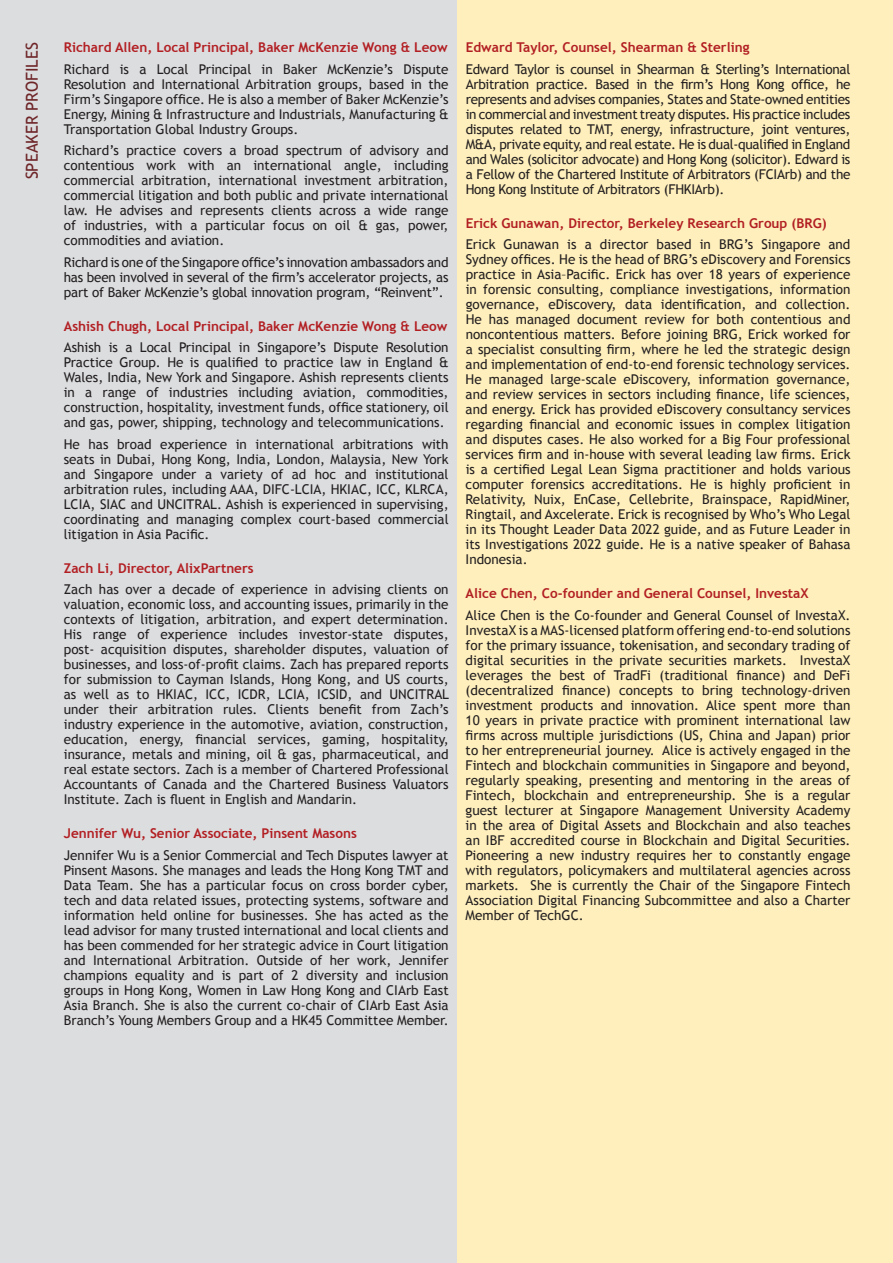
<style>
.page{position:relative;width:893px;height:1263px;background:#fff}
.page>*{position:absolute;margin:0;border:0;box-sizing:border-box;transform-origin:0 0}
.t1{font:16.5px "Trebuchet MS";color:#6e2528}
.t2{font:13.5px/15px "Trebuchet MS";color:#231f20;text-align:justify}
.t3{font:700 13.5px "Trebuchet MS";color:#b21f23}
</style>
<div class="page">
<div style="left:0;top:0;width:457px;height:1263px;background:#dcdddf"></div>
<div style="left:457px;top:0;width:436px;height:1263px;background:#feefbc"></div>
<p class="t1" style="left:22px;top:179px;width:138px;rotate:-90deg">SPEAKER PROFILES</p>
<p class="t3" style="left:64px;top:39px;width:385px">Richard Allen, Local Principal, Baker McKenzie Wong &amp; Leow</p>
<p class="t2" style="left:64px;top:62px;width:386px">Richard is a Local Principal in Baker McKenzie’s Dispute Resolution and International Arbitration groups, based in the Firm’s Singapore office. He is also a member of Baker McKenzie’s Energy, Mining &amp; Infrastructure and Industrials, Manufacturing &amp; Transportation Global Industry Groups.</p>
<p class="t2" style="left:64px;top:143px;width:386px">Richard’s practice covers a broad spectrum of advisory and contentious work with an international angle, including commercial arbitration, international investment arbitration, commercial litigation and both public and private international law. He advises and represents clients across a wide range of industries, with a particular focus on oil &amp; gas, power, commodities and aviation.</p>
<p class="t2" style="left:64px;top:255px;width:386px">Richard is one of the Singapore office’s innovation ambassadors and has been involved in several of the firm’s accelerator projects, as part of Baker McKenzie’s global innovation program, “Reinvent”.</p>
<p class="t3" style="left:64px;top:318px;width:385px">Ashish Chugh, Local Principal, Baker McKenzie Wong &amp; Leow</p>
<p class="t2" style="left:64px;top:340px;width:386px">Ashish is a Local Principal in Singapore’s Dispute Resolution Practice Group. He is qualified to practice law in England &amp; Wales, India, New York and Singapore. Ashish represents clients in a range of industries including aviation, commodities, construction, hospitality, investment funds, office stationery, oil and gas, power, shipping, technology and telecommunications.</p>
<p class="t2" style="left:64px;top:436px;width:386px">He has broad experience in international arbitrations with seats in Dubai, Hong Kong, India, London, Malaysia, New York and Singapore under a variety of ad hoc and institutional arbitration rules, including AAA, DIFC-LCIA, HKIAC, ICC, KLRCA, LCIA, SIAC and UNCITRAL. Ashish is experienced in supervising, coordinating and managing complex court-based commercial litigation in Asia Pacific.</p>
<p class="t3" style="left:64px;top:559px;width:191px">Zach Li, Director, AlixPartners</p>
<p class="t2" style="left:64px;top:582px;width:387px">Zach has over a decade of experience in advising clients on valuation, economic loss, and accounting issues, primarily in the contexts of litigation, arbitration, and expert determination.<br>His range of experience includes investor-state disputes, post- acquisition disputes, shareholder disputes, valuation of businesses, and loss-of-profit claims. Zach has prepared reports for submission to Cayman Islands, Hong Kong, and US courts, as well as to HKIAC, ICC, ICDR, LCIA, ICSID, and UNCITRAL under their arbitration rules. Clients benefit from Zach’s industry experience in the automotive, aviation, construction, education, energy, financial services, gaming, hospitality, insurance, metals and mining, oil &amp; gas, pharmaceutical, and real estate sectors. Zach is a member of Chartered Professional Accountants of Canada and the Chartered Business Valuators Institute. Zach is fluent in English and Mandarin.</p>
<p class="t3" style="left:64px;top:825px;width:295px">Jennifer Wu, Senior Associate, Pinsent Masons</p>
<p class="t2" style="left:64px;top:847px;width:386px">Jennifer Wu is a Senior Commercial and Tech Disputes lawyer at Pinsent Masons. She manages and leads the Hong Kong TMT and Data Team. She has a particular focus on cross border cyber, tech and data related issues, protecting systems, software and information held online for businesses. She has acted as the lead advisor for many trusted international and local clients and has been commended for her strategic advice in Court litigation and International Arbitration. Outside of her work, Jennifer champions equality and is part of 2 diversity and inclusion groups in Hong Kong, Women in Law Hong Kong and CIArb East Asia Branch. She is also the current co-chair of CIArb East Asia Branch’s Young Members Group and a HK45 Committee Member.</p>
<p class="t3" style="left:466px;top:39px;width:285px">Edward Taylor, Counsel, Shearman &amp; Sterling</p>
<p class="t2" style="left:466px;top:62px;width:386px">Edward Taylor is counsel in Shearman &amp; Sterling’s International Arbitration practice. Based in the firm’s Hong Kong office, he represents and advises companies, States and State-owned entities in commercial and investment treaty disputes. His practice includes disputes related to TMT, energy, infrastructure, joint ventures, M&amp;A, private equity, and real estate. He is dual-qualified in England and Wales (solicitor advocate) and Hong Kong (solicitor). Edward is a Fellow of the Chartered Institute of Arbitrators (FCIArb) and the Hong Kong Institute of Arbitrators (FHKIArb).</p>
<p class="t3" style="left:466px;top:215px;width:363px">Erick Gunawan, Director, Berkeley Research Group (BRG)</p>
<p class="t2" style="left:466px;top:237px;width:386px">Erick Gunawan is a director based in BRG’s Singapore and Sydney offices. He is the head of BRG’s eDiscovery and Forensics practice in Asia–Pacific. Erick has over 18 years of experience in forensic consulting, compliance investigations, information governance, eDiscovery, data identification, and collection.<br>He has managed document review for both contentious and noncontentious matters. Before joining BRG, Erick worked for a specialist consulting firm, where he led the strategic design and implementation of end-to-end forensic technology services.<br>He managed large-scale eDiscovery, information governance, and review services in sectors including finance, life sciences, and energy. Erick has provided eDiscovery consultancy services regarding financial and economic issues in complex litigation and disputes cases. He also worked for a Big Four professional services firm and in-house with several leading law firms. Erick is a certified Legal Lean Sigma practitioner and holds various computer forensics accreditations. He is highly proficient in Relativity, Nuix, EnCase, Cellebrite, Brainspace, RapidMiner, Ringtail, and Axcelerate. Erick is recognised by Who’s Who Legal in its Thought Leader Data 2022 guide, and as Future Leader in its Investigations 2022 guide. He is a native speaker of Bahasa Indonesia.</p>
<p class="t3" style="left:466px;top:585px;width:344px">Alice Chen, Co-founder and General Counsel, InvestaX</p>
<p class="t2" style="left:466px;top:608px;width:386px">Alice Chen is the Co-founder and General Counsel of InvestaX.<br>InvestaX is a MAS-licensed platform offering end-to-end solutions for the primary issuance, tokenisation, and secondary trading of digital securities in the private securities markets. InvestaX leverages the best of TradFi (traditional finance) and DeFi (decentralized finance) concepts to bring technology-driven investment products and innovation. Alice spent more than 10 years in private practice with prominent international law firms across multiple jurisdictions (US, China and Japan) prior to her entrepreneurial journey. Alice is actively engaged in the Fintech and blockchain communities in Singapore and beyond, regularly speaking, presenting and mentoring in the areas of Fintech, blockchain and entrepreneurship. She is a regular guest lecturer at Singapore Management University Academy in the area of Digital Assets and Blockchain and also teaches an IBF accredited course in Blockchain and Digital Securities.<br>Pioneering a new industry requires her to constantly engage with regulators, policymakers and multilateral agencies across markets. She is currently the Chair of the Singapore Fintech Association Digital Financing Subcommittee and also a Charter Member of TechGC.</p>
</div>
